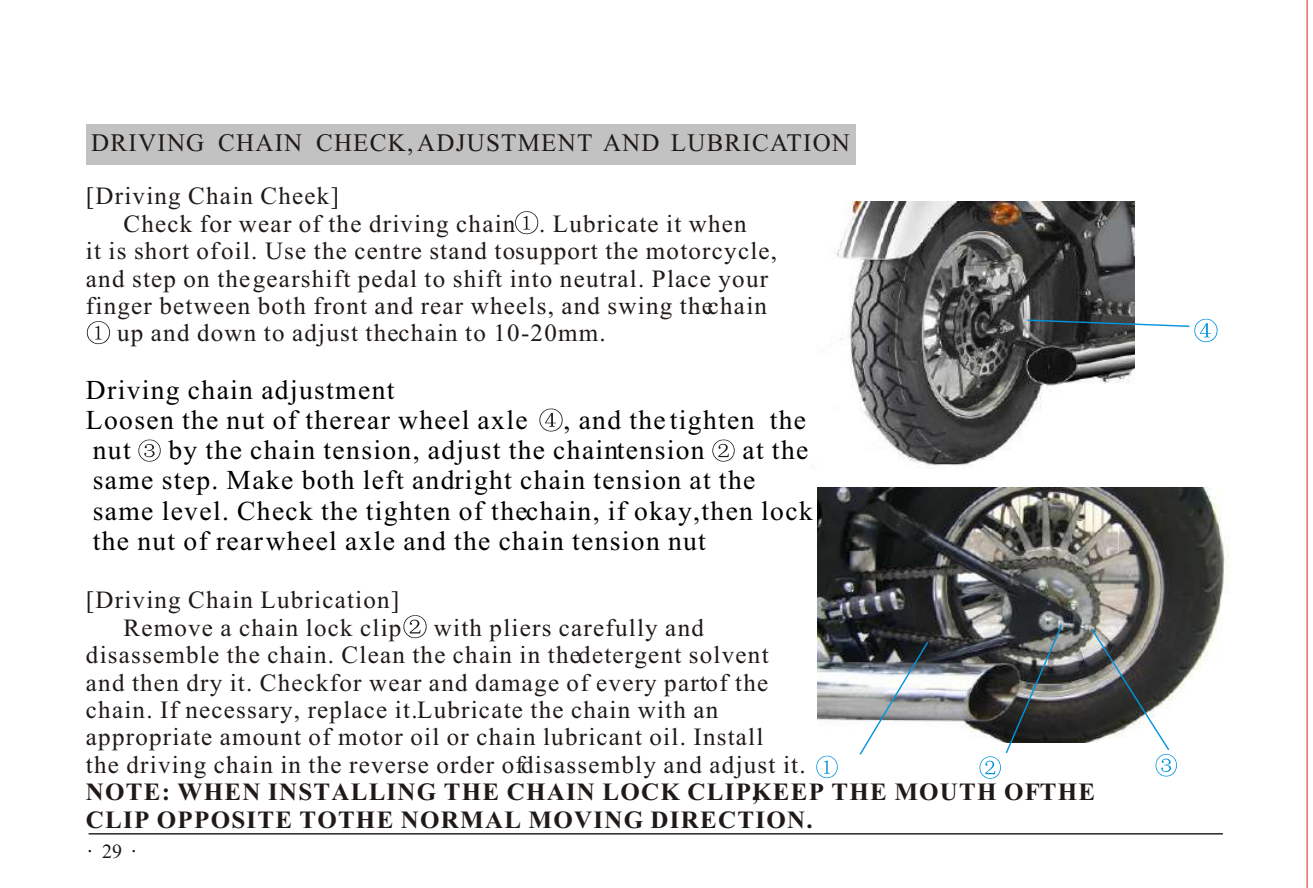
<style>
.page{position:relative;width:1313px;height:888px;background:#fff}
.page>*{position:absolute;margin:0;border:0;box-sizing:border-box;transform-origin:0 0}
.t1{font:27.25px/30.2px "Times New Roman";letter-spacing:.05em;color:#000}
.t2{font:25.25px "Times New Roman";letter-spacing:.05em;color:#1f1a17}
.t3{font:24.75px/27.5px "Times New Roman";letter-spacing:.05em;color:#1f1a17;text-align:right}
.t4{font:700 24.75px/27.5px "Times New Roman";letter-spacing:.05em;color:#1f1a17}
.t5{font:20.25px "Times New Roman";color:#1f1a17}
</style>
<div class="page">
<hr style="left:89px;top:833px;width:1133px;height:1px;background:#1f1a17">
<div style="left:86px;top:124px;width:769px;height:40px;background:#c2c2c2"></div>
<svg style="left:89px;top:849px;width:46px;height:3px"></svg>
<svg style="left:515px;top:211px;width:23px;height:23px"></svg>
<svg style="left:87px;top:321px;width:23px;height:23px"></svg>
<svg style="left:403px;top:615px;width:24px;height:23px"></svg>
<svg style="left:539px;top:408px;width:23px;height:23px"></svg>
<svg style="left:138px;top:439px;width:23px;height:23px"></svg>
<svg style="left:712px;top:439px;width:22px;height:23px"></svg>
<img style="left:834px;top:201px;width:300px;height:265px">
<svg style="left:1026px;top:318px;width:191px;height:24px"></svg>
<img style="left:817px;top:488px;width:412px;height:254px">
<svg style="left:816px;top:755px;width:21px;height:23px"></svg>
<svg style="left:979px;top:623px;width:84px;height:156px"></svg>
<svg style="left:858px;top:640px;width:71px;height:115px"></svg>
<svg style="left:1089px;top:626px;width:88px;height:150px"></svg>
<p class="t2" style="left:91px;top:133px;width:760px">DRIVING CHAIN CHECK, ADJUSTMENT AND LUBRICATION</p>
<p class="t3" style="left:86px;top:184px;width:255px">[Driving Chain Cheek]</p>
<p class="t3" style="left:123px;top:212px;width:625px">Check for wear of the driving chain . Lubricate it when</p>
<p class="t3" style="left:86px;top:239px;width:693px">it is short of oil. Use the centre stand tosupport the motorcycle,</p>
<p class="t3" style="left:86px;top:267px;width:683px">and step on the gearshift pedal to shift into neutral. Place your</p>
<p class="t3" style="left:86px;top:294px;width:682px">finger between both front and rear wheels, and swing thechain</p>
<p class="t3" style="left:117px;top:322px;width:490px">up and down to adjust thechain to 10-20mm.</p>
<p class="t1" style="left:86px;top:377px;width:443px">Driving chain adjustment<br>Loosen the nut of therear wheel axle</p>
<p class="t1" style="left:563px;top:407px;width:244px">, and the tighten the</p>
<p class="t1" style="left:93px;top:437px;width:39px">nut</p>
<p class="t1" style="left:168px;top:437px;width:537px">by the chain tension, adjust the chaintension</p>
<p class="t1" style="left:93px;top:437px;width:721px;text-indent:649px">at the same step. Make both left andright chain tension at the same level. Check the tighten of thechain, if okay,then lock the nut of rear wheel axle and the chain tension nut</p>
<p class="t3" style="left:86px;top:588px;width:317px">[Driving Chain Lubrication]<br>Remove a chain lock clip</p>
<p class="t3" style="left:86px;top:616px;width:721px;text-align:left;text-indent:348px">with pliers carefully and disassemble the chain. Clean the chain in thedetergent solvent and then dry it. Checkfor wear and damage of every partof the chain. If necessary, replace it.Lubricate the chain with an appropriate amount of motor oil or chain lubricant oil. Install<br>the driving chain in the reverse order ofdisassembly and adjust it.</p>
<p class="t4" style="left:86px;top:781px;width:1010px">NOTE: WHEN INSTALLING THE CHAIN LOCK CLIP,KEEP THE MOUTH OFTHE<br>CLIP OPPOSITE TO THE NORMAL MOVING DIRECTION.</p>
<p class="t5" style="left:102px;top:843px;width:22px">29</p>
</div>
